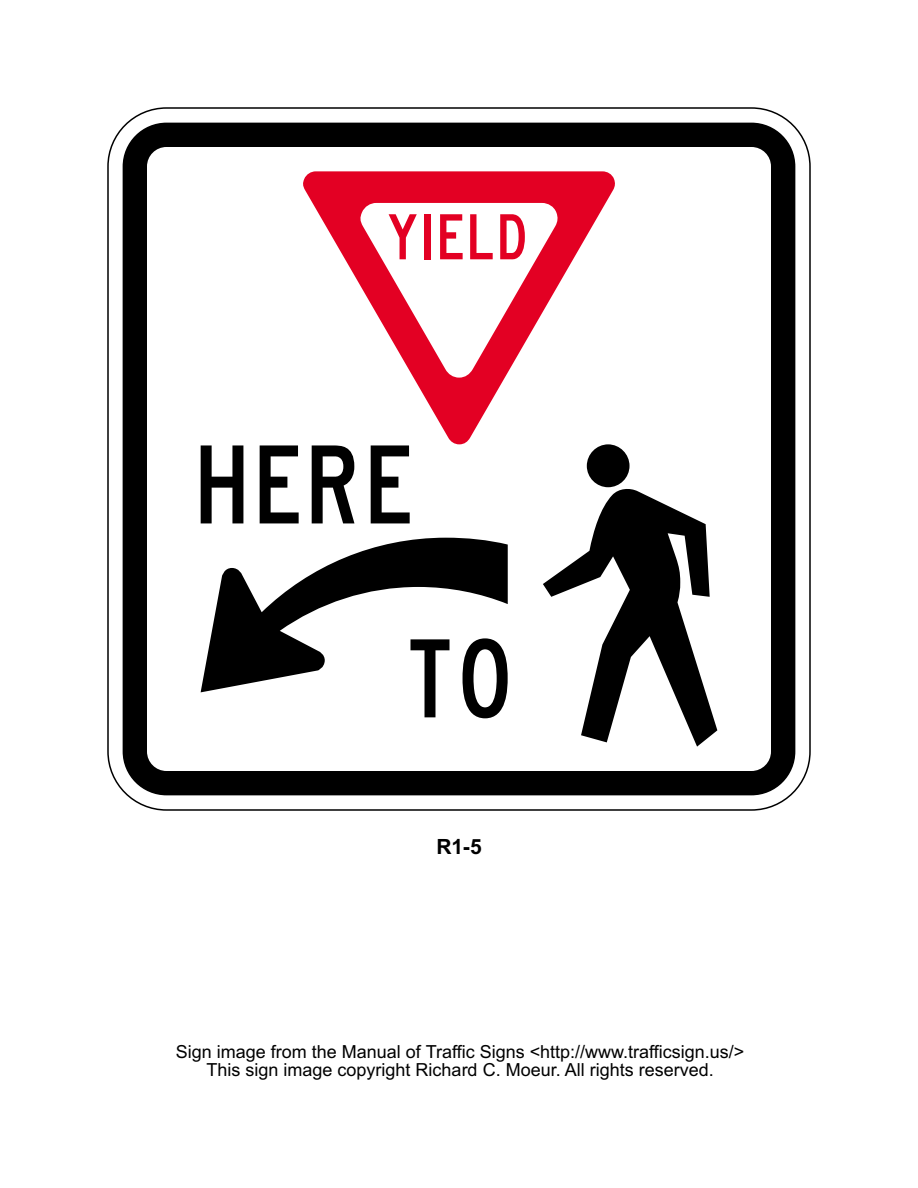
<style>
.page{position:relative;width:918px;height:1188px;background:#fff}
.page>*{position:absolute;margin:0;border:0;box-sizing:border-box;transform-origin:0 0}
.t1{font:121.8px "HGCPI Xymbols";letter-spacing:.12em;color:#000}
.t2{font:70.35px "HGCPI Xymbols";letter-spacing:.105em;color:#e30023}
.t3{font:21px "Arial Bold MS";color:#000}
.t4{font:18px/18px "Arial MS";color:#000;text-align:center}
</style>
<div class="page">
<div style="left:107px;top:107px;width:704px;height:704px;background:#fff;border:2px solid #000;border-radius:59px"></div>
<div style="left:123px;top:123px;width:672px;height:672px;background:#000;border-radius:44px"></div>
<div style="left:147px;top:147px;width:624px;height:624px;background:#fff;border-radius:20px"></div>
<svg style="left:303px;top:171px;width:312px;height:273px"></svg>
<svg style="left:360px;top:203px;width:198px;height:175px"></svg>
<div style="left:587px;top:444px;width:43px;height:43px;background:#000;border-radius:50%"></div>
<svg style="left:543px;top:487px;width:174px;height:260px"></svg>
<svg style="left:201px;top:538px;width:307px;height:154px"></svg>
<h2 class="t2" style="left:389px;top:214px;width:138px">YIELD</h2>
<h1 class="t1" style="left:201px;top:446px;width:211px">HERE</h1>
<h1 class="t1" style="left:410px;top:640px;width:99px">TO</h1>
<p class="t3" style="left:436px;top:839px;width:47px">R1-5</p>
<p class="t4" style="left:176px;top:1045px;width:570px">Sign image from the Manual of Traffic Signs &lt;http://www.trafficsign.us/&gt;<br>This sign image copyright Richard C. Moeur. All rights reserved.</p>
</div>
